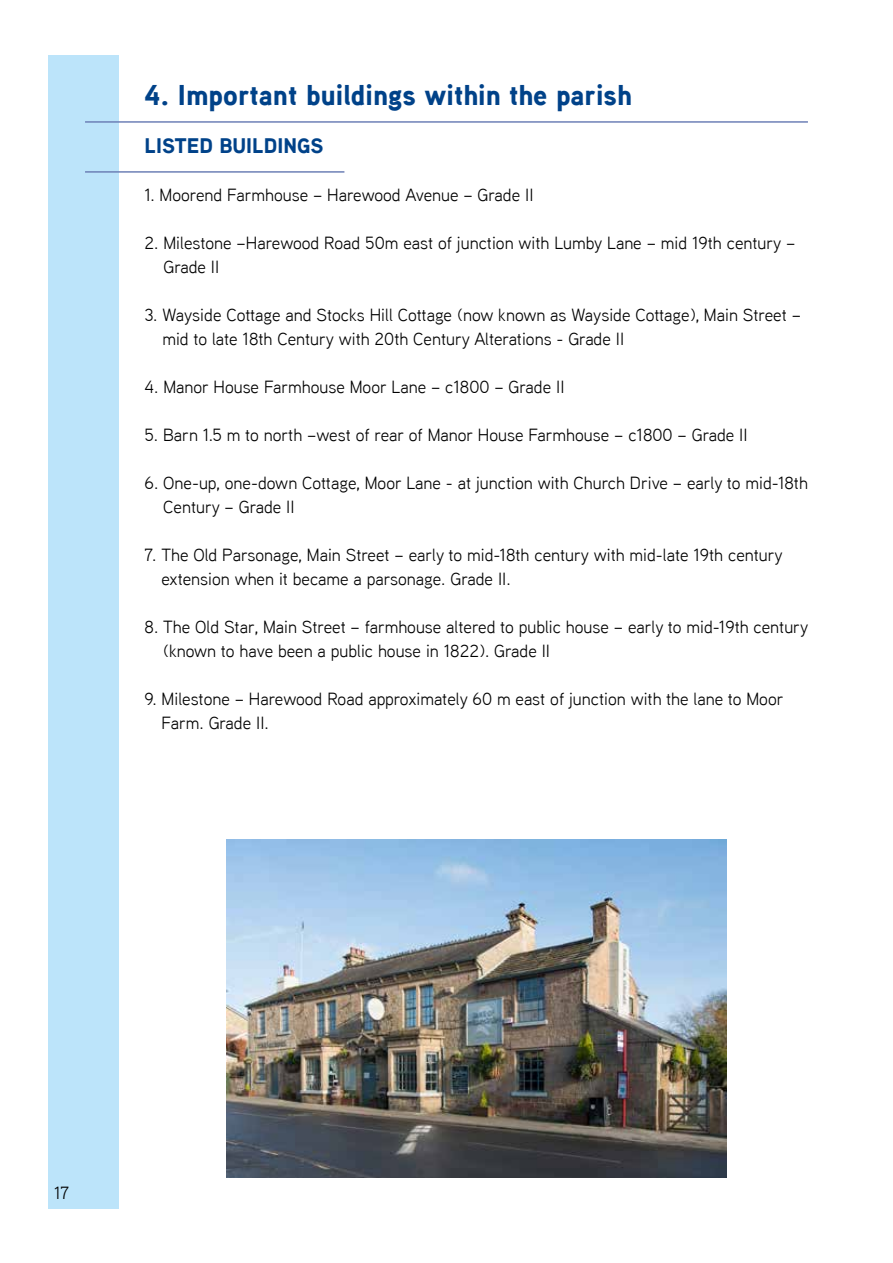
<style>
.page{position:relative;width:893px;height:1263px;background:#fff}
.page>*{position:absolute;margin:0;border:0;box-sizing:border-box;transform-origin:0 0}
.t1{font:900 28.5px "Aaux Next";color:#004289}
.t2{font:900 21px "Aaux Next";color:#004289}
.t3{font:17.55px/24px "Aaux Next";color:#000}
</style>
<div class="page">
<div style="left:49px;top:55px;width:70px;height:1154px;background:#bce4fa"></div>
<hr style="left:85px;top:171px;width:259px;height:2px;background:#6d80b6">
<hr style="left:85px;top:121px;width:723px;height:2px;background:#6d80b6">
<img style="left:226px;top:839px;width:500px;height:339px">
<h1 class="t1" style="left:145px;top:75px;width:489px">4. Important buildings within the parish</h1>
<p class="t2" style="left:145px;top:131px;width:180px">LISTED BUILDINGS</p>
<p class="t3" style="left:145px;top:182px;width:390px">1. Moorend Farmhouse – Harewood Avenue – Grade II</p>
<p class="t3" style="left:163px;top:230px;width:633px;text-indent:-19px">2. Milestone –Harewood Road 50m east of junction with Lumby Lane – mid 19th century –<br>Grade II</p>
<p class="t3" style="left:162px;top:302px;width:640px;text-indent:-18px">3. Wayside Cottage and Stocks Hill Cottage (now known as Wayside Cottage), Main Street – mid to late 18th Century with 20th Century Alterations - Grade II</p>
<p class="t3" style="left:145px;top:374px;width:421px">4. Manor House Farmhouse Moor Lane – c1800 – Grade II</p>
<p class="t3" style="left:145px;top:422px;width:605px">5. Barn 1.5 m to north –west of rear of Manor House Farmhouse – c1800 – Grade II</p>
<p class="t3" style="left:163px;top:470px;width:646px;text-indent:-19px">6. One-up, one-down Cottage, Moor Lane - at junction with Church Drive – early to mid-18th<br>Century – Grade II</p>
<p class="t3" style="left:161px;top:542px;width:623px;text-indent:-17px">7. The Old Parsonage, Main Street – early to mid-18th century with mid-late 19th century extension when it became a parsonage. Grade II.</p>
<p class="t3" style="left:163px;top:614px;width:647px;text-indent:-19px">8. The Old Star, Main Street – farmhouse altered to public house – early to mid-19th century (known to have been a public house in 1822). Grade II</p>
<p class="t3" style="left:162px;top:686px;width:623px;text-indent:-17px">9. Milestone – Harewood Road approximately 60 m east of junction with the lane to Moor<br>Farm. Grade II.</p>
<p class="t3" style="left:54px;top:1180px;width:17px">17</p>
</div>
